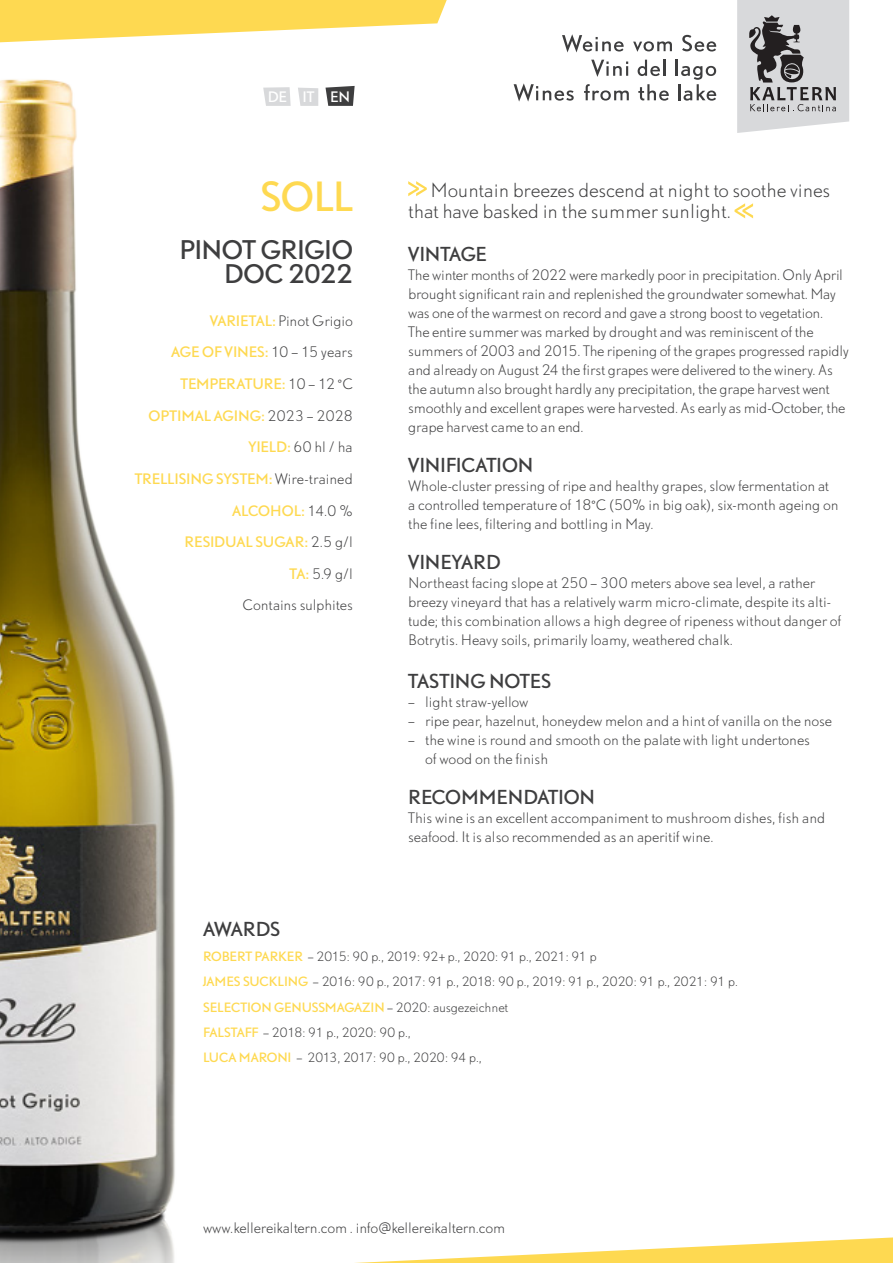
<style>
.page{position:relative;width:893px;height:1263px;background:#fff}
.page>*{position:absolute;margin:0;border:0;box-sizing:border-box;transform-origin:0 0}
.Lage{font:37.5px "DTL Nobel T";color:#fed951}
.Lage-2{font:24px "DTL Nobel T";letter-spacing:-.025em;color:#3e3e3f}
.INTRO{font:300 18px/21.6px "DTL Nobel T";letter-spacing:-.01em;color:#3e3e3f}
.Untertitel_Text{font:18px "DTL Nobel T";letter-spacing:-.01em;color:#3e3e3f}
.Text{font:300 13.5px/18.9px "DTL Nobel T";letter-spacing:-.015em;color:#3e3e3f}
.Kurzinfos{font:13.5px "DTL Nobel T";letter-spacing:-.005em;color:#fed951}
.Kurzinfos-2{font:300 13.5px "DTL Nobel T";letter-spacing:-.01em;color:#3e3e3f}
.t1{font:13.5px "DTL Nobel T";color:#fff}
.Text_Auszeichnungen{font:300 12px "DTL Nobel T";letter-spacing:-.04em;color:#3e3e3f}
.Text_Auszeichnungen-2{font:300 12px "DTL Nobel T";letter-spacing:-.07em;color:#3e3e3f}
.Text_Auszeichnungen-3{font:12px "DTL Nobel T";letter-spacing:-.01em;color:#fed951}
.s1{font-weight:400;color:#fed951}
.s2{font-weight:300;color:#3e3e3f}
</style>
<div class="page">
<svg style="left:0;top:0;width:447px;height:42px"></svg>
<svg style="left:355px;top:1237px;width:538px;height:26px"></svg>
<svg style="left:263px;top:87px;width:28px;height:19px"></svg>
<svg style="left:298px;top:88px;width:20px;height:18px"></svg>
<svg style="left:325px;top:86px;width:30px;height:20px"></svg>
<svg style="left:562px;top:34px;width:62px;height:18px"></svg>
<svg style="left:633px;top:41px;width:39px;height:11px"></svg>
<svg style="left:682px;top:35px;width:34px;height:17px"></svg>
<svg style="left:591px;top:60px;width:37px;height:17px"></svg>
<svg style="left:638px;top:60px;width:27px;height:16px"></svg>
<svg style="left:514px;top:83px;width:60px;height:19px"></svg>
<svg style="left:584px;top:84px;width:45px;height:17px"></svg>
<svg style="left:638px;top:84px;width:31px;height:17px"></svg>
<svg style="left:676px;top:60px;width:40px;height:41px"></svg>
<svg style="left:737px;top:0;width:112px;height:133px;background:#bbbbbd"></svg>
<svg style="left:408px;top:181px;width:19px;height:15px"></svg>
<svg style="left:734px;top:203px;width:19px;height:15px"></svg>
<img style="left:0;top:79px;width:175px;height:1184px">
<p class="t1" style="left:268px;top:87px;width:84px">DE IT EN</p>
<p class="Lage" style="left:260px;top:170px;width:94px">SOLL</p>
<p class="Lage-2" style="left:179px;top:233px;width:175px">PINOT GRIGIO</p>
<p class="Lage-2" style="left:224px;top:257px;width:130px">DOC 2022</p>
<p class="Kurzinfos-2" style="left:210px;top:312px;width:145px"><span class="s1">VARIETAL:</span> Pinot Grigio</p>
<p class="Kurzinfos" style="left:171px;top:343px;width:183px">AGE OF VINES: <span class="s2">10 – 15 years</span></p>
<p class="Kurzinfos" style="left:180px;top:374px;width:174px">TEMPERATURE: <span class="s2">10 – 12 °C</span></p>
<p class="Kurzinfos" style="left:149px;top:406px;width:206px">OPTIMAL AGING: <span class="s2">2023 – 2028</span></p>
<p class="Kurzinfos-2" style="left:248px;top:438px;width:106px"><span class="s1">YIELD:</span> 60 hl / ha</p>
<p class="Kurzinfos" style="left:135px;top:469px;width:220px">TRELLISING SYSTEM: <span class="s2">Wire-trained</span></p>
<p class="Kurzinfos" style="left:232px;top:501px;width:122px">ALCOHOL: <span class="s2">14.0 %</span></p>
<p class="Kurzinfos" style="left:185px;top:533px;width:170px">RESIDUAL SUGAR: <span class="s2">2.5 g/l</span></p>
<p class="Kurzinfos-2" style="left:290px;top:565px;width:65px"><span class="s1">TA:</span> 5.9 g/l</p>
<p class="Kurzinfos-2" style="left:242px;top:596px;width:112px">Contains sulphites</p>
<p class="INTRO" style="left:408px;top:179px;width:423px;text-indent:22px">Mountain breezes descend at night to soothe vines that have basked in the summer sunlight.</p>
<p class="Untertitel_Text" style="left:408px;top:242px;width:80px">VINTAGE</p>
<p class="Text" style="left:408px;top:265px;width:442px">The winter months of 2022 were markedly poor in precipitation. Only April brought significant rain and replenished the groundwater somewhat. May was one of the warmest on record and gave a strong boost to vegetation.<br>The entire summer was marked by drought and was reminiscent of the summers of 2003 and 2015. The ripening of the grapes progressed rapidly and already on August 24 the first grapes were delivered to the winery. As the autumn also brought hardly any precipitation, the grape harvest went smoothly and excellent grapes were harvested. As early as mid-October, the grape harvest came to an end.</p>
<p class="Untertitel_Text" style="left:408px;top:453px;width:127px">VINIFICATION</p>
<p class="Text" style="left:408px;top:476px;width:432px">Whole-cluster pressing of ripe and healthy grapes, slow fermentation at a controlled temperature of 18°C (50% in big oak), six-month ageing on the fine lees, filtering and bottling in May.</p>
<p class="Untertitel_Text" style="left:408px;top:550px;width:94px">VINEYARD</p>
<p class="Text" style="left:408px;top:573px;width:435px">Northeast facing slope at 250 – 300 meters above sea level, a rather breezy vineyard that has a relatively warm micro-climate, despite its alti&shy;tude; this combination allows a high degree of ripeness without danger of Botrytis. Heavy soils, primarily loamy, weathered chalk.</p>
<p class="Untertitel_Text" style="left:408px;top:669px;width:145px">TASTING NOTES</p>
<p class="Text" style="left:408px;top:692px;width:122px">– light straw-yellow</p>
<p class="Text" style="left:408px;top:711px;width:425px">– ripe pear, hazelnut, honeydew melon and a hint of vanilla on the nose</p>
<p class="Text" style="left:425px;top:730px;width:386px;text-indent:-17px">– the wine is round and smooth on the palate with light undertones of wood on the finish</p>
<p class="Untertitel_Text" style="left:408px;top:785px;width:188px">RECOMMENDATION</p>
<p class="Text" style="left:408px;top:808px;width:419px">This wine is an excellent accompaniment to mushroom dishes, fish and seafood. It is also recommended as an aperitif wine.</p>
<p class="Untertitel_Text" style="left:203px;top:916px;width:79px">AWARDS</p>
<p class="Text_Auszeichnungen" style="left:203px;top:949px;width:395px"><span class="s1">ROBERT PARKER</span> – 2015: 90 p., 2019: 92+ p., 2020: 91 p., 2021: 91 p</p>
<p class="Text_Auszeichnungen-2" style="left:203px;top:974px;width:536px"><span class="s1">JAMES SUCKLING</span> – 2016: 90 p., 2017: 91 p., 2018: 90 p., 2019: 91 p., 2020: 91 p., 2021: 91 p.</p>
<p class="Text_Auszeichnungen-3" style="left:203px;top:999px;width:307px">SELECTION GENUSSMAGAZIN <span class="s2">– 2020: ausgezeichnet</span></p>
<p class="Text_Auszeichnungen" style="left:203px;top:1024px;width:209px"><span class="s1">FALSTAFF</span> – 2018: 91 p., 2020: 90 p.,</p>
<p class="Text_Auszeichnungen" style="left:203px;top:1050px;width:280px"><span class="s1">LUCA MARONI</span> – 2013, 2017: 90 p., 2020: 94 p.,</p>
<p class="Text" style="left:203px;top:1218px;width:304px">www.kellereikaltern.com . info@kellereikaltern.com</p>
</div>
